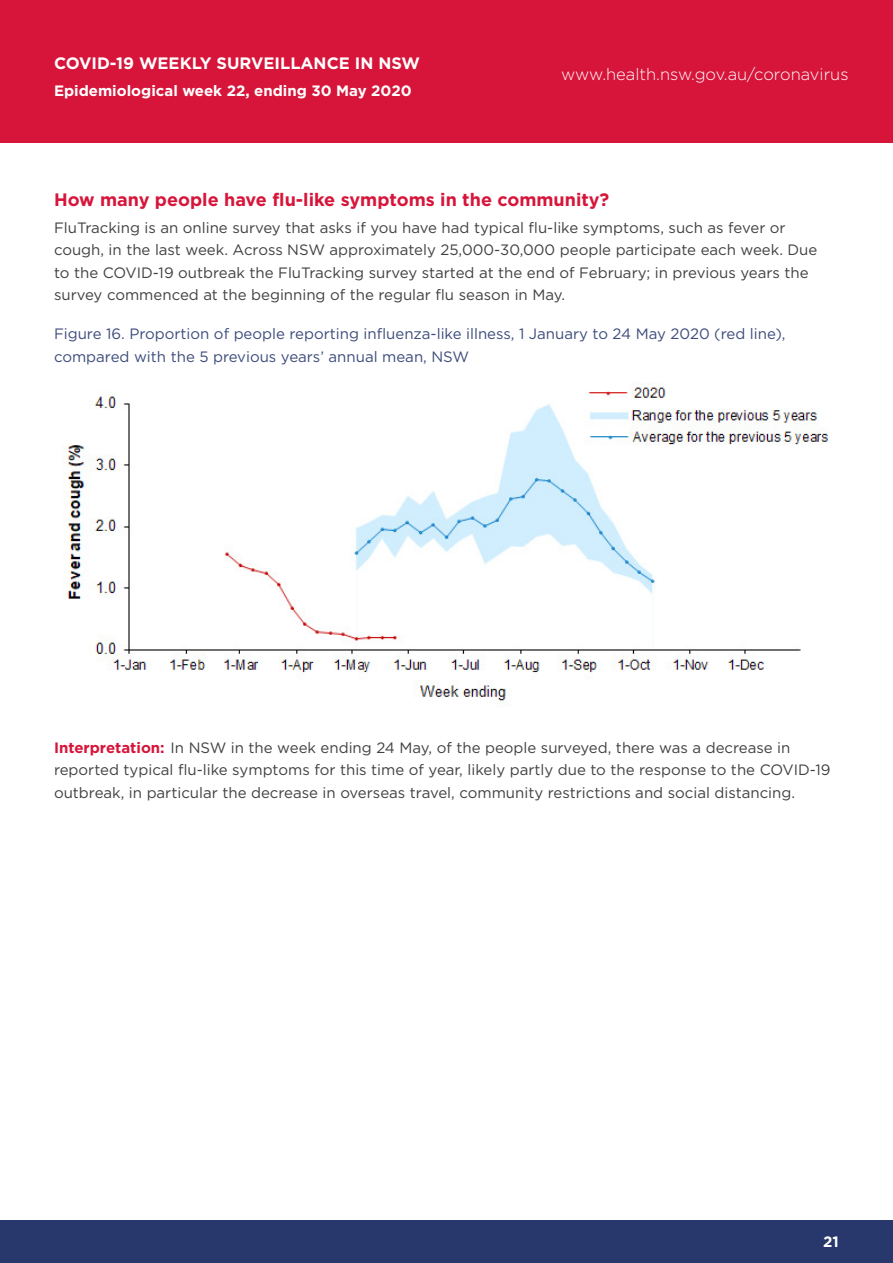
<style>
.page{position:relative;width:893px;height:1263px;background:#fff}
.page>*{position:absolute;margin:0;border:0;box-sizing:border-box;transform-origin:0 0}
.t1{font:700 18px "Gotham";color:#d7153a}
.t2{font:300 16.5px "Gotham";color:#fff}
.t3{font:700 16.5px "Gotham";color:#fff}
.t4{font:15px/22.5px "Gotham";color:#414042}
.t5{font:15px/22.5px "Gotham";color:#3d4c7b}
.t6{font:700 15px "Gotham";color:#fff}
.s1{font-weight:700;color:#d7153a}
</style>
<div class="page">
<div style="left:0;top:0;width:893px;height:143px;background:#d7153a"></div>
<div style="left:0;top:1220px;width:893px;height:43px;background:#28386c"></div>
<img style="left:63px;top:382px;width:766px;height:325px">
<p class="t3" style="left:54px;top:54px;width:368px">COVID-19 WEEKLY SURVEILLANCE IN NSW</p>
<p class="t6" style="left:54px;top:82px;width:359px">Epidemiological week 22, ending 30 May 2020</p>
<p class="t2" style="left:561px;top:65px;width:289px">www.health.nsw.gov.au/coronavirus</p>
<p class="t1" style="left:54px;top:189px;width:557px">How many people have flu-like symptoms in the community?</p>
<p class="t4" style="left:54px;top:216px;width:765px">FluTracking is an online survey that asks if you have had typical flu-like symptoms, such as fever or cough, in the last week. Across NSW approximately 25,000-30,000 people participate each week. Due to the COVID-19 outbreak the FluTracking survey started at the end of February; in previous years the survey commenced at the beginning of the regular flu season in May.</p>
<p class="t5" style="left:54px;top:323px;width:733px">Figure 16. Proportion of people reporting influenza-like illness, 1 January to 24 May 2020 (red line), compared with the 5 previous years’ annual mean, NSW</p>
<p class="t4" style="left:54px;top:736px;width:778px"><span class="s1">Interpretation:</span> In NSW in the week ending 24 May, of the people surveyed, there was a decrease in reported typical flu-like symptoms for this time of year, likely partly due to the response to the COVID-19 outbreak, in particular the decrease in overseas travel, community restrictions and social distancing.</p>
<p class="t6" style="left:823px;top:1233px;width:17px">21</p>
</div>
